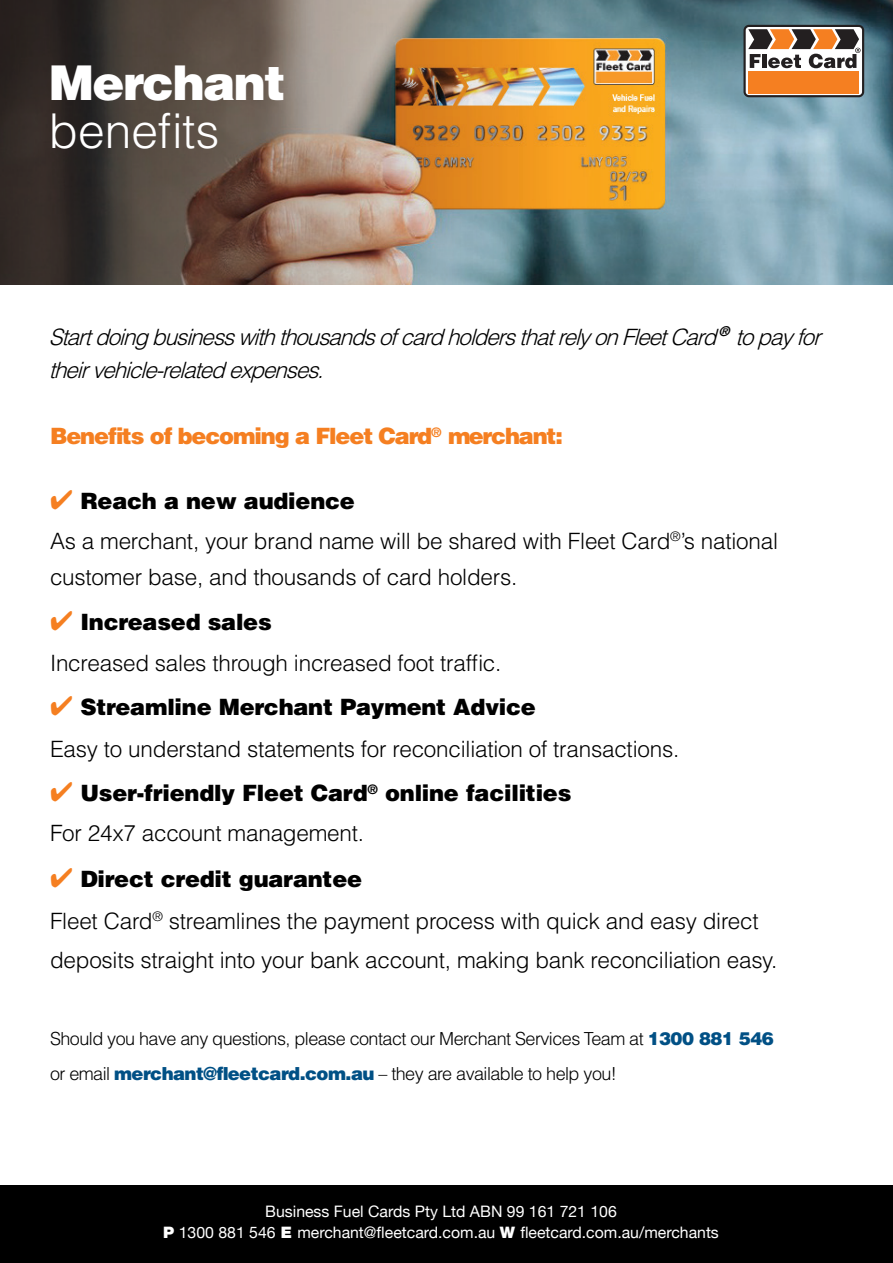
<style>
.page{position:relative;width:893px;height:1263px;background:#fff}
.page>*{position:absolute;margin:0;border:0;box-sizing:border-box;transform-origin:0 0}
.t1{font:900 48px "Helvetica";letter-spacing:-.03em;color:#fff}
.t2{font:300 48px "Helvetica";color:#fff}
.t3{font:300 22.5px/41.5px "Helvetica";letter-spacing:-.01em;color:#000}
.t4{font:italic 300 22.5px/33px "Helvetica";color:#000}
.t5{font:900 22.5px/40px "Helvetica";letter-spacing:-.01em;color:#000}
.t6{font:900 22.5px "Helvetica";letter-spacing:-.05em;color:#f57f21}
.t7{font:300 18px/34.5px "Helvetica";letter-spacing:-.03em;color:#000}
.t8{font:15.9px "Helvetica Neue";color:#fff}
.s1{color:#f57f21}
.s2{font-weight:900}
.s3{font-weight:300}
.s4{font-weight:900;color:#015085}
.s5{font-family:"Helvetica Neue LT Std";font-weight:900}
</style>
<div class="page">
<img style="left:596px;top:0;width:297px;height:285px">
<img style="left:0;top:0;width:596px;height:285px">
<div style="left:0;top:1186px;width:893px;height:77px;background:#000"></div>
<svg style="left:743px;top:25px;width:121px;height:72px"></svg>
<p class="t1" style="left:49px;top:51px;width:239px">Merchant</p>
<p class="t2" style="left:49px;top:101px;width:172px">benefits</p>
<p class="t4" style="left:49px;top:320px;width:780px">StartdoingbusinesswiththousandsofcardholdersthatrelyonFleetCard<sup>®</sup> topayfor theirvehicle-relatedexpenses.</p>
<p class="t6" style="left:50px;top:422px;width:514px">Benefits of becoming a Fleet Card<sup>®</sup> merchant:</p>
<p class="t3" style="left:50px;top:480px;width:729px;line-height:39.6px"><span class="s1">✔</span> <span class="s2">Reach a new audience<br></span>As a merchant, your brand name will be shared with Fleet Card<sup>®</sup>’s national</p>
<p class="t3" style="left:50px;top:556px;width:469px">customer base, and thousands of card holders.</p>
<p class="t3" style="left:50px;top:600px;width:453px"><span class="s1">✔</span> <span class="s2">Increased sales<br></span>Increased sales through increased foot traffic.</p>
<p class="t3" style="left:50px;top:686px;width:631px"><span class="s1">✔</span> <span class="s2">Streamline Merchant Payment Advice<br></span>Easy to understand statements for reconciliation of transactions.</p>
<p class="t5" style="left:50px;top:772px;width:523px"><span class="s1">✔</span> User-friendly Fleet Card<sup>®</sup> online facilities<br><span class="s3">For 24x7 account management.</span></p>
<p class="t3" style="left:50px;top:857px;width:710px"><span class="s1">✔</span> <span class="s2">Direct credit guarantee<br></span>Fleet Card<sup>®</sup> streamlines the payment process with quick and easy direct</p>
<p class="t3" style="left:50px;top:938px;width:729px">deposits straight into your bank account, making bank reconciliation easy.</p>
<p class="t7" style="left:50px;top:1021px;width:725px">Should you have any questions, please contact our Merchant Services Team at <span class="s4">1300 881 546 </span>or email <span class="s4">merchant@fleetcard.com.au</span> – they are available to help you!</p>
<p class="t8" style="left:265px;top:1200px;width:353px">Business Fuel Cards Pty Ltd ABN 99 161 721 106</p>
<p class="t8" style="left:163px;top:1221px;width:557px"><span class="s5">P</span> 1300 881 546 <span class="s5">E</span> merchant@fleetcard.com.au <span class="s5">W</span> fleetcard.com.au/merchants</p>
</div>
